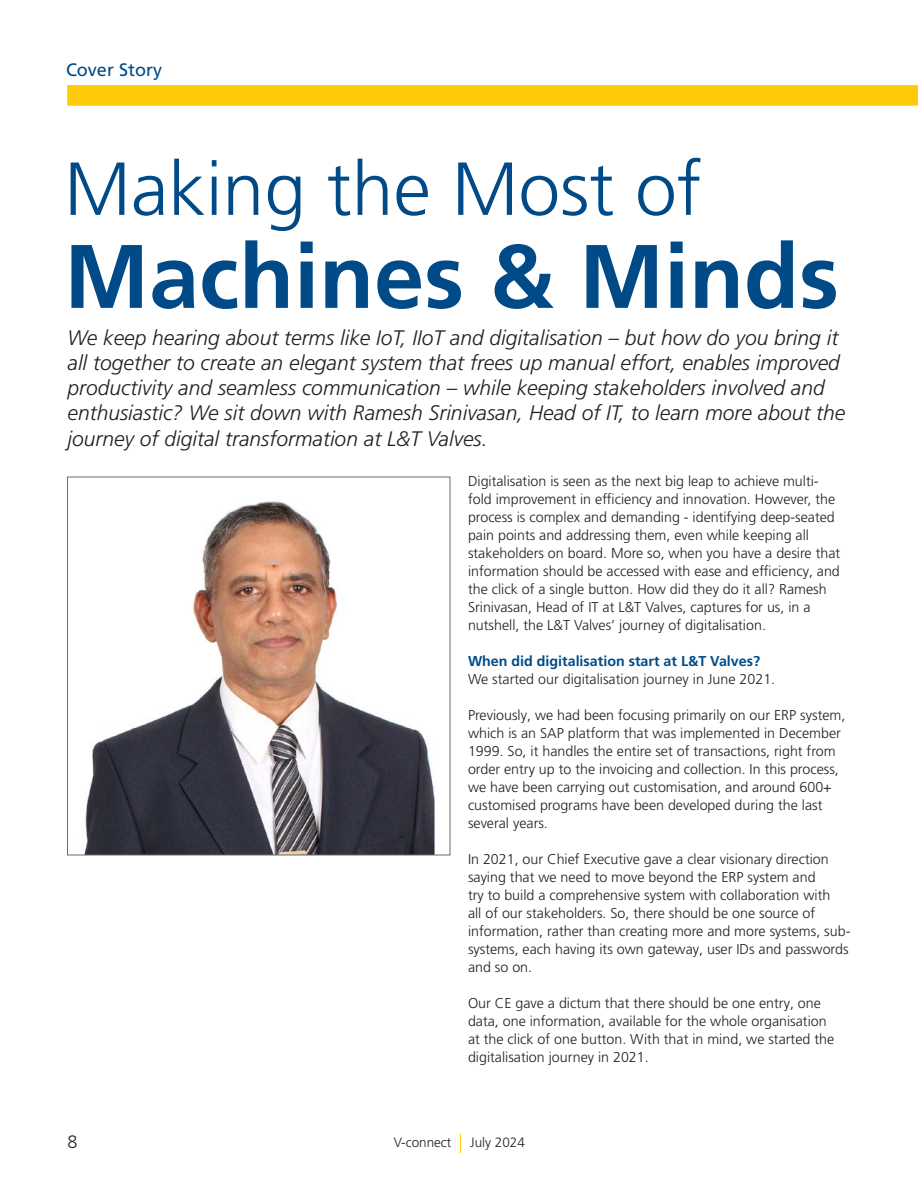
<style>
.page{position:relative;width:918px;height:1188px;background:#fff}
.page>*{position:absolute;margin:0;border:0;box-sizing:border-box;transform-origin:0 0}
.t1{font:700 90px "Frutiger LT Pro";color:#004b87}
.t2{font:300 75px "Frutiger LT Pro";color:#004b87}
.t3{font:italic 300 21px/25.2px "Frutiger LT Pro";color:#231f20}
.t4{font:18px "Frutiger LT Pro";color:#004b87}
.t5{font:300 18px "Frutiger LT Pro";color:#231f20}
.t6{font:300 14.25px/18px "Frutiger LT Pro";color:#231f20}
.t7{font:700 14.25px "Frutiger LT Pro";color:#004b87}
.t8{font:300 13.5px "Frutiger LT Pro";color:#231f20}
</style>
<div class="page">
<svg style="left:67px;top:85px;width:851px;height:21px;background:#ffcb0b"></svg>
<svg style="left:460px;top:1134px;width:1px;height:19px"></svg>
<img style="left:84px;top:501px;width:351px;height:352px">
<div style="left:67px;top:477px;width:383px;height:378px;border:1px solid #6c6d70"></div>
<p class="t4" style="left:66px;top:59px;width:98px">Cover Story</p>
<p class="t2" style="left:64px;top:145px;width:639px">Making the Most of</p>
<p class="t1" style="left:64px;top:224px;width:776px">Machines &amp; Minds</p>
<p class="t3" style="left:68px;top:325px;width:779px">We keep hearing about terms like IoT, IIoT and digitalisation – but how do you bring it all together to create an elegant system that frees up manual effort, enables improved productivity and seamless communication – while keeping stakeholders involved and enthusiastic? We sit down with Ramesh Srinivasan, Head of IT, to learn more about the journey of digital transformation at L&amp;T Valves.</p>
<p class="t6" style="left:468px;top:472px;width:374px">Digitalisation is seen as the next big leap to achieve multi&shy;fold improvement in efficiency and innovation. However, the process is complex and demanding - identifying deep-seated pain points and addressing them, even while keeping all stakeholders on board. More so, when you have a desire that information should be accessed with ease and efficiency, and the click of a single button. How did they do it all? Ramesh Srinivasan, Head of IT at L&amp;T Valves, captures for us, in a nutshell, the L&amp;T Valves’ journey of digitalisation.</p>
<p class="t7" style="left:468px;top:653px;width:294px">When did digitalisation start at L&amp;T Valves?</p>
<p class="t6" style="left:468px;top:670px;width:309px">We started our digitalisation journey in June 2021.</p>
<p class="t6" style="left:468px;top:706px;width:379px">Previously, we had been focusing primarily on our ERP system, which is an SAP platform that was implemented in December 1999. So, it handles the entire set of transactions, right from order entry up to the invoicing and collection. In this process, we have been carrying out customisation, and around 600+ customised programs have been developed during the last several years.</p>
<p class="t6" style="left:468px;top:850px;width:384px">In 2021, our Chief Executive gave a clear visionary direction saying that we need to move beyond the ERP system and<br>try to build a comprehensive system with collaboration with<br>all of our stakeholders. So, there should be one source of information, rather than creating more and more systems, sub&shy;systems, each having its own gateway, user IDs and passwords and so on.</p>
<p class="t6" style="left:468px;top:994px;width:368px">Our CE gave a dictum that there should be one entry, one data, one information, available for the whole organisation at the click of one button. With that in mind, we started the digitalisation journey in 2021.</p>
<p class="t5" style="left:68px;top:1131px;width:12px">8</p>
<p class="t8" style="left:394px;top:1134px;width:59px">V-connect</p>
<p class="t8" style="left:470px;top:1134px;width:56px">July 2024</p>
</div>
